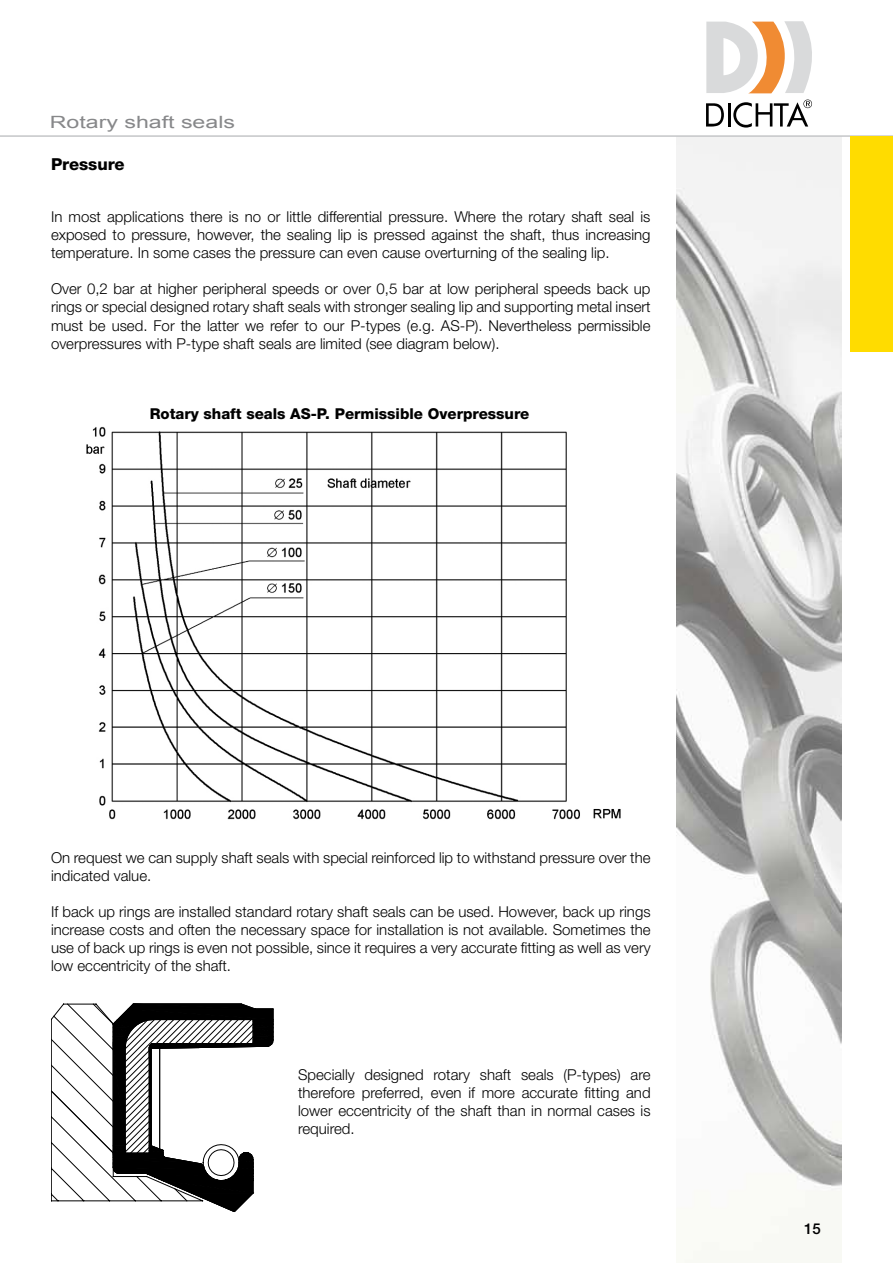
<style>
.page{position:relative;width:893px;height:1263px;background:#fff}
.page>*{position:absolute;margin:0;border:0;box-sizing:border-box;transform-origin:0 0}
.t1{font:16.95px "Arial";color:#87888a;scale:1.37 1}
.t2{font:800 16.5px "Helvetica Neue";color:#000}
.t3{font:300 15px/18px "Helvetica Neue LT Std";color:#000;text-align:justify}
.t4{font:800 15px "Helvetica Neue";color:#000}
.t5{font:500 15px "Helvetica Neue";color:#000}
</style>
<div class="page">
<svg style="left:51px;top:1004px;width:223px;height:208px"></svg>
<img style="left:676px;top:137px;width:166px;height:1126px">
<hr style="left:0;top:135px;width:893px;height:2px;background:#c5c6c8">
<svg style="left:706px;top:21px;width:106px;height:72px"></svg>
<svg style="left:706px;top:103px;width:18px;height:24px"></svg>
<hr style="left:728px;top:103px;width:2px;height:24px;background:#000">
<svg style="left:733px;top:100px;width:79px;height:28px"></svg>
<div style="left:850px;top:136px;width:43px;height:216px;background:#ffdc00"></div>
<img style="left:86px;top:426px;width:535px;height:394px">
<p class="t1" style="left:50px;top:111px;width:137px">Rotary shaft seals</p>
<p class="t2" style="left:51px;top:154px;width:75px">Pressure</p>
<p class="t3" style="left:51px;top:208px;width:601px">In most applications there is no or little differential pressure. Where the rotary shaft seal is exposed to pressure, however, the sealing lip is pressed against the shaft, thus increasing temperature. In some cases the pressure can even cause overturning of the sealing lip.</p>
<p class="t3" style="left:51px;top:280px;width:601px">Over 0,2 bar at higher peripheral speeds or over 0,5 bar at low peripheral speeds back up rings or special designed rotary shaft seals with stronger sealing lip and supporting metal insert must be used. For the latter we refer to our P-types (e.g. AS-P). Nevertheless permissible overpressures with P-type shaft seals are limited (see diagram below).</p>
<p class="t4" style="left:150px;top:405px;width:381px">Rotary shaft seals AS-P. Permissible Overpressure</p>
<p class="t3" style="left:51px;top:848px;width:601px">On request we can supply shaft seals with special reinforced lip to withstand pressure over the indicated value.</p>
<p class="t3" style="left:51px;top:902px;width:601px">If back up rings are installed standard rotary shaft seals can be used. However, back up rings increase costs and often the necessary space for installation is not available. Sometimes the use of back up rings is even not possible, since it requires a very accurate fitting as well as very low eccentricity of the shaft.</p>
<p class="t3" style="left:298px;top:1065px;width:354px">Specially designed rotary shaft seals (P-types) are therefore preferred, even if more accurate fitting and lower eccentricity of the shaft than in normal cases is required.</p>
<p class="t5" style="left:804px;top:1219px;width:18px">15</p>
</div>
